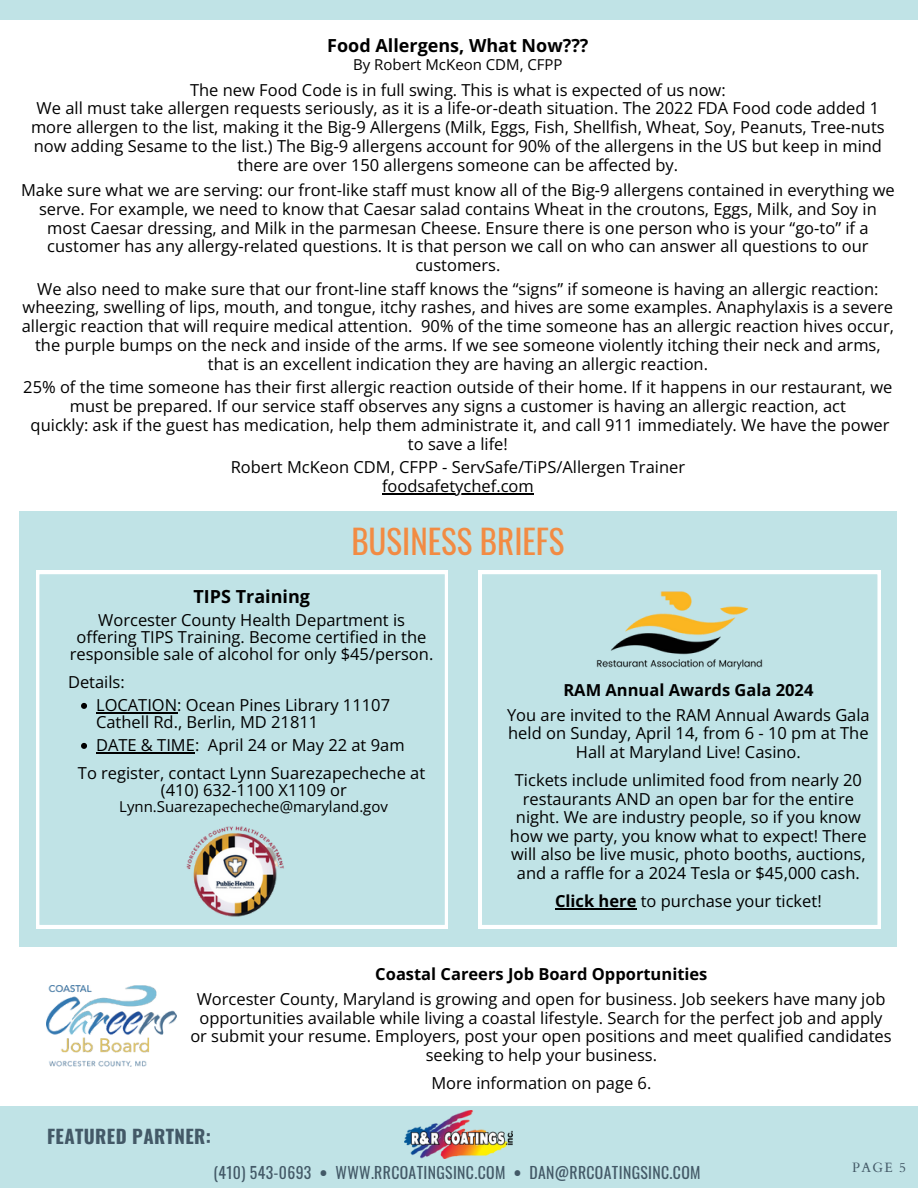
<style>
.page{position:relative;width:918px;height:1188px;background:#fff}
.page>*{position:absolute;margin:0;border:0;box-sizing:border-box;transform-origin:0 0}
.t1{font:33px "Oswald";color:#f28b43}
.t2{font:700 18.75px "Oswald";letter-spacing:.02em;color:#435967}
.t3{font:700 18px "Open Sans";color:#000}
.t4{font:16.5px/18.8px "Open Sans";color:#000;text-align:center}
.t5{font:700 16.5px "Open Sans";color:#000}
.t6{font:15.75px "Oswald";letter-spacing:.02em;color:#435967}
.t7{font:15px "Open Sans";color:#000}
.t8{font:13.5px "Cardo";color:#435967}
.s1{font-weight:700}
</style>
<div class="page">
<hr style="left:382px;top:493px;width:152px;height:2px;background:#000">
<div style="left:19px;top:511px;width:878px;height:435px;background:#c0e3e6"></div>
<svg style="left:479px;top:571px;width:402px;height:357px"></svg>
<svg style="left:36px;top:571px;width:412px;height:357px"></svg>
<img style="left:596px;top:589px;width:168px;height:84px">
<img style="left:180px;top:821px;width:110px;height:101px">
<hr style="left:555px;top:908px;width:81px;height:2px;background:#000">
<svg style="left:81px;top:703px;width:6px;height:6px"></svg>
<hr style="left:96px;top:712px;width:81px;height:2px;background:#000">
<svg style="left:81px;top:743px;width:6px;height:6px"></svg>
<hr style="left:96px;top:752px;width:99px;height:2px;background:#000">
<div style="left:0;top:1106px;width:918px;height:82px;background:#c0e3e6"></div>
<img style="left:405px;top:1110px;width:108px;height:49px">
<img style="left:47px;top:986px;width:129px;height:81px">
<div style="left:0;top:0;width:918px;height:20px;background:#c0e3e6"></div>
<p class="t3" style="left:327px;top:33px;width:263px">Food Allergens, What Now???</p>
<p class="t7" style="left:353px;top:54px;width:211px">By Robert McKeon CDM, CFPP</p>
<p class="t4" style="left:31px;top:80px;width:855px">The new Food Code is in full swing. This is what is expected of us now:<br>We all must take allergen requests seriously, as it is a life-or-death situation. The 2022 FDA Food code added 1 more allergen to the list, making it the Big-9 Allergens (Milk, Eggs, Fish, Shellfish, Wheat, Soy, Peanuts, Tree-nuts now adding Sesame to the list.) The Big-9 allergens account for 90% of the allergens in the US but keep in mind there are over 150 allergens someone can be affected by.</p>
<p class="t4" style="left:21px;top:180px;width:875px">Make sure what we are serving: our front-like staff must know all of the Big-9 allergens contained in everything we serve. For example, we need to know that Caesar salad contains Wheat in the croutons, Eggs, Milk, and Soy in most Caesar dressing, and Milk in the parmesan Cheese. Ensure there is one person who is your “go-to” if a customer has any allergy-related questions. It is that person we call on who can answer all questions to our customers.</p>
<p class="t4" style="left:22px;top:279px;width:874px">We also need to make sure that our front-line staff knows the “signs” if someone is having an allergic reaction: wheezing, swelling of lips, mouth, and tongue, itchy rashes, and hives are some examples. Anaphylaxis is a severe allergic reaction that will require medical attention. 90% of the time someone has an allergic reaction hives occur, the purple bumps on the neck and inside of the arms. If we see someone violently itching their neck and arms, that is an excellent indication they are having an allergic reaction.</p>
<p class="t4" style="left:23px;top:378px;width:871px">25% of the time someone has their first allergic reaction outside of their home. If it happens in our restaurant, we must be prepared. If our service staff observes any signs a customer is having an allergic reaction, act<br>quickly: ask if the guest has medication, help them administrate it, and call 911 immediately. We have the power to save a life!</p>
<p class="t4" style="left:231px;top:457px;width:456px">Robert McKeon CDM, CFPP - ServSafe/TiPS/Allergen Trainer foodsafetychef.com</p>
<h1 class="t1" style="left:351px;top:515px;width:215px">BUSINESS BRIEFS</h1>
<p class="t3" style="left:194px;top:584px;width:118px">TIPS Training</p>
<p class="t4" style="left:70px;top:612px;width:365px;line-height:17px">Worcester County Health Department is offering TIPS Training. Become certified in the responsible sale of alcohol for only $45/person.</p>
<p class="t4" style="left:96px;top:671px;width:296px;line-height:23px;text-align:left;text-indent:-28px">Details:<br>LOCATION: Ocean Pines Library 11107</p>
<p class="t4" style="left:96px;top:711px;width:310px;line-height:23px;text-align:left">Cathell Rd., Berlin, MD 21811<br>DATE &amp; TIME: April 24 or May 22 at 9am</p>
<p class="t4" style="left:78px;top:765px;width:349px;line-height:17px">To register, contact Lynn Suarezapecheche at (410) 632-1100 X1109 or</p>
<p class="t7" style="left:119px;top:796px;width:270px">Lynn.Suarezapecheche@maryland.gov</p>
<p class="t5" style="left:563px;top:678px;width:252px">RAM Annual Awards Gala 2024</p>
<p class="t4" style="left:507px;top:705px;width:364px">You are invited to the RAM Annual Awards Gala held on Sunday, April 14, from 6 - 10 pm at The<br>Hall at Maryland Live! Casino.</p>
<p class="t4" style="left:510px;top:770px;width:358px">Tickets include unlimited food from nearly 20 restaurants AND an open bar for the entire night. We are industry people, so if you know how we party, you know what to expect! There will also be live music, photo booths, auctions, and a raffle for a 2024 Tesla or $45,000 cash.</p>
<p class="t4" style="left:555px;top:891px;width:268px"><span class="s1">Click here</span> to purchase your ticket!</p>
<p class="t5" style="left:375px;top:963px;width:334px">Coastal Careers Job Board Opportunities</p>
<p class="t4" style="left:190px;top:990px;width:703px">Worcester County, Maryland is growing and open for business. Job seekers have many job opportunities available while living a coastal lifestyle. Search for the perfect job and apply or submit your resume. Employers, post your open positions and meet qualified candidates seeking to help your business.</p>
<p class="t4" style="left:431px;top:1074px;width:221px">More information on page 6.</p>
<p class="t2" style="left:47px;top:1121px;width:166px">FEATURED PARTNER:</p>
<p class="t6" style="left:213px;top:1160px;width:489px">(410) 543-0693 <span class="s1">•</span> WWW.RRCOATINGSINC.COM <span class="s1">•</span> DAN@RRCOATINGSINC.COM</p>
<p class="t8" style="left:852px;top:1159px;width:55px">PAGE 5</p>
</div>
